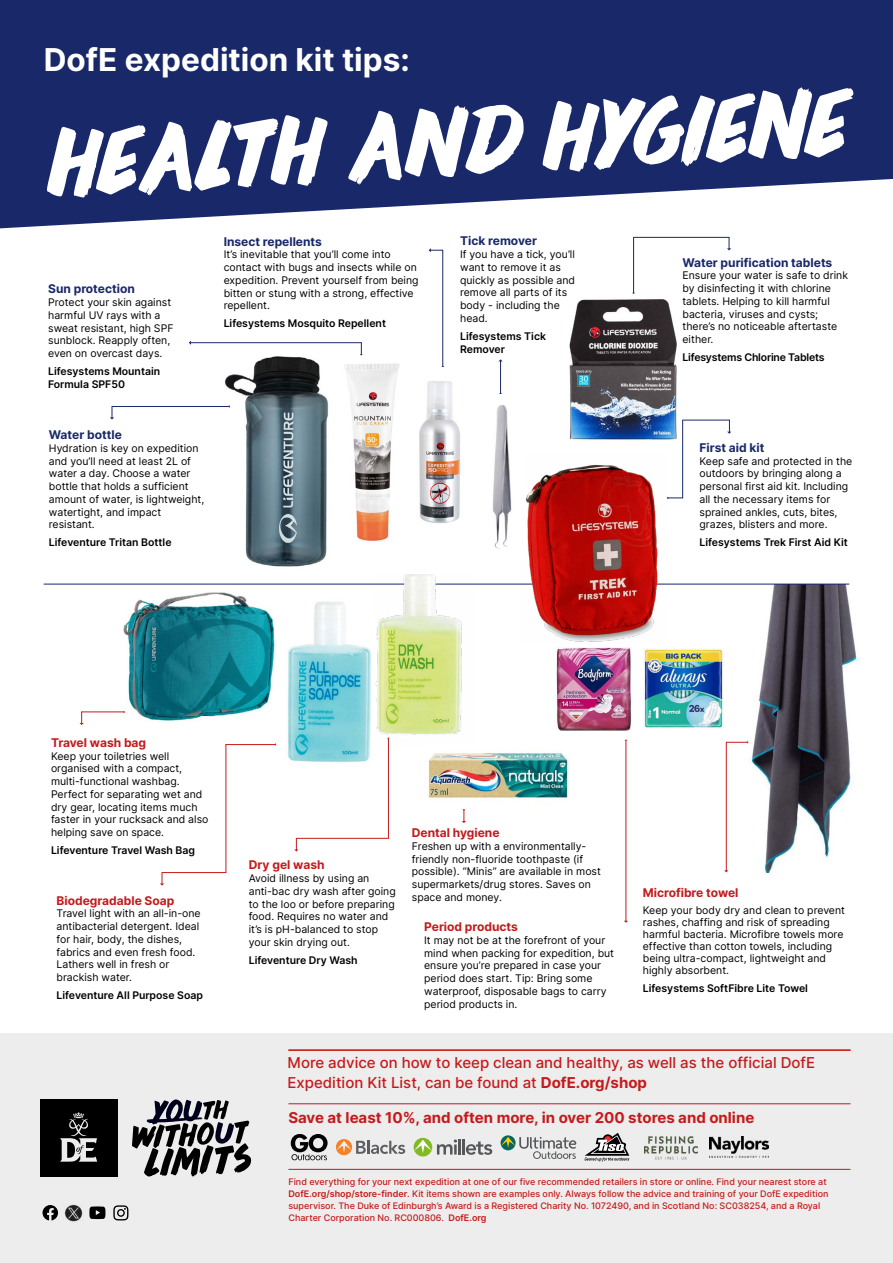
<style>
.page{position:relative;width:893px;height:1263px;background:#fff}
.page>*{position:absolute;margin:0;border:0;box-sizing:border-box;transform-origin:0 0}
.t1{font:87.3px "Dofe Unlimited Headline";color:#fff}
.t2{font:700 31.5px "Inter";color:#fff}
.t3{font:500 15px/19.5px "Inter";color:#c51a1b}
.t4{font:700 15px "Inter";color:#c51a1b}
.t5{font:700 12px "Inter";color:#192869}
.t6{font:700 12px "Inter";color:#c51a1b}
.t7{font:10.5px/12.8px "Inter";color:#000}
.t8{font:600 10.5px/12.8px "Inter";color:#000}
.t9{font:600 10.5px "Inter";letter-spacing:-.02em;color:#000}
.t10{font:500 9px/12px "Inter";color:#c51a1b}
.s1{font-weight:700}
.s2{font-weight:600}
</style>
<div class="page">
<img style="left:344px;top:352px;width:56px;height:190px">
<div style="left:0;top:1033px;width:893px;height:230px;background:#ededed"></div>
<svg style="left:0;top:0;width:893px;height:228px;fill:#192869"></svg>
<hr style="left:288px;top:1050px;width:562px;height:1px;background:#c51a1b">
<hr style="left:288px;top:1103px;width:562px;height:1px;background:#c51a1b">
<hr style="left:288px;top:1169px;width:562px;height:1px;background:#c51a1b">
<svg style="left:501px;top:1135px;width:15px;height:15px"></svg>
<svg style="left:501px;top:1137px;width:75px;height:22px"></svg>
<svg style="left:291px;top:1134px;width:37px;height:26px"></svg>
<svg style="left:336px;top:1139px;width:69px;height:16px"></svg>
<hr style="left:458px;top:1139px;width:3px;height:15px;background:#55585a">
<svg style="left:463px;top:1139px;width:29px;height:16px"></svg>
<svg style="left:414px;top:1138px;width:43px;height:18px"></svg>
<svg style="left:585px;top:1133px;width:44px;height:28px"></svg>
<img style="left:723px;top:584px;width:135px;height:288px">
<img style="left:123px;top:592px;width:152px;height:129px">
<hr style="left:44px;top:584px;width:805px;height:1px;background:#192869">
<img style="left:419px;top:381px;width:41px;height:142px">
<img style="left:521px;top:464px;width:145px;height:178px">
<img style="left:569px;top:299px;width:108px;height:141px">
<img style="left:375px;top:574px;width:99px;height:173px">
<img style="left:287px;top:601px;width:85px;height:162px">
<img style="left:425px;top:744px;width:143px;height:55px">
<img style="left:556px;top:648px;width:75px;height:83px">
<img style="left:644px;top:649px;width:79px;height:79px">
<img style="left:225px;top:356px;width:104px;height:211px">
<hr style="left:633px;top:237px;width:1px;height:56px;background:#192869">
<hr style="left:634px;top:237px;width:95px;height:1px;background:#192869">
<svg style="left:727px;top:237px;width:4px;height:13px"></svg>
<hr style="left:442px;top:250px;width:1px;height:116px;background:#192869">
<svg style="left:429px;top:248px;width:14px;height:4px"></svg>
<hr style="left:190px;top:342px;width:171px;height:1px;background:#192869">
<svg style="left:361px;top:343px;width:1px;height:12px"></svg>
<hr style="left:112px;top:406px;width:117px;height:1px;background:#192869">
<svg style="left:110px;top:406px;width:4px;height:13px"></svg>
<hr style="left:683px;top:420px;width:46px;height:1px;background:#192869">
<svg style="left:727px;top:420px;width:4px;height:14px"></svg>
<hr style="left:682px;top:420px;width:1px;height:78px;background:#192869">
<svg style="left:667px;top:497px;width:16px;height:2px"></svg>
<svg style="left:80px;top:712px;width:4px;height:13px"></svg>
<svg style="left:294px;top:838px;width:4px;height:13px"></svg>
<svg style="left:160px;top:872px;width:4px;height:14px"></svg>
<hr style="left:726px;top:742px;width:1px;height:129px;background:#c51a1b">
<hr style="left:82px;top:711px;width:42px;height:1px;background:#c51a1b">
<hr style="left:162px;top:872px;width:64px;height:1px;background:#c51a1b">
<hr style="left:226px;top:744px;width:49px;height:1px;background:#c51a1b">
<hr style="left:296px;top:838px;width:92px;height:1px;background:#c51a1b">
<svg style="left:726px;top:741px;width:22px;height:2px"></svg>
<hr style="left:626px;top:740px;width:1px;height:181px;background:#c51a1b">
<svg style="left:462px;top:809px;width:4px;height:14px"></svg>
<hr style="left:388px;top:739px;width:1px;height:99px;background:#c51a1b">
<hr style="left:226px;top:745px;width:1px;height:127px;background:#c51a1b">
<img style="left:493px;top:405px;width:33px;height:154px">
<hr style="left:500px;top:361px;width:1px;height:32px;background:#192869">
<img style="left:710px;top:1136px;width:58px;height:22px">
<img style="left:644px;top:1137px;width:53px;height:22px">
<svg style="left:43px;top:1205px;width:15px;height:15px"></svg>
<svg style="left:89px;top:1206px;width:16px;height:13px"></svg>
<svg style="left:113px;top:1205px;width:15px;height:15px"></svg>
<div style="left:40px;top:1099px;width:77px;height:77px;background:#000"></div>
<svg style="left:132px;top:1099px;width:119px;height:78px"></svg>
<svg style="left:60px;top:1112px;width:37px;height:50px"></svg>
<img style="left:64px;top:1204px;width:19px;height:18px">
<h2 class="t2" style="left:44px;top:36px;width:368px">DofE expedition kit tips:</h2>
<h1 class="t1" style="left:43px;top:127px;width:812px;rotate:-3deg">Health and h ygiene</h1>
<p class="t5" style="left:48px;top:280px;width:88px">Sun protection</p>
<p class="t7" style="left:48px;top:296px;width:127px">Protect your skin against harmful UV rays with a sweat resistant, high SPF sunblock. Reapply often, even on overcast days.</p>
<p class="t8" style="left:48px;top:365px;width:114px">Lifesystems Mountain<br>Formula SPF50</p>
<p class="t5" style="left:49px;top:426px;width:75px">Water bottle</p>
<p class="t7" style="left:49px;top:441px;width:157px">Hydration is key on expedition and you’ll need at least 2L of water a day. Choose a water bottle that holds a sufficient amount of water, is lightweight, watertight, and impact resistant.</p>
<p class="t8" style="left:49px;top:536px;width:124px">Lifeventure Tritan Bottle</p>
<p class="t5" style="left:224px;top:232px;width:100px">Insect repellents</p>
<p class="t7" style="left:224px;top:248px;width:196px">It’s inevitable that you’ll come into contact with bugs and insects while on expedition. Prevent yourself from being bitten or stung with a strong, effective repellent.</p>
<p class="t8" style="left:224px;top:317px;width:164px">Lifesystems Mosquito Repellent</p>
<p class="t5" style="left:460px;top:232px;width:78px">Tick remover</p>
<p class="t7" style="left:460px;top:248px;width:116px">If you have a tick, you’ll want to remove it as quickly as possible and remove all parts of its body - including the head.</p>
<p class="t8" style="left:460px;top:329px;width:87px">Lifesystems Tick<br>Remover</p>
<p class="t5" style="left:682px;top:253px;width:151px">Water purification tablets</p>
<p class="t7" style="left:682px;top:269px;width:167px">Ensure your water is safe to drink by disinfecting it with chlorine tablets. Helping to kill harmful bacteria, viruses and cysts; there’s no noticeable aftertaste either.</p>
<p class="t9" style="left:682px;top:350px;width:144px">Lifesystems Chlorine Tablets</p>
<p class="t5" style="left:699px;top:438px;width:66px">First aid kit</p>
<p class="t7" style="left:699px;top:454px;width:154px">Keep safe and protected in the outdoors by bringing along a personal first aid kit. Including all the necessary items for sprained ankles, cuts, bites, grazes, blisters and more.</p>
<p class="t8" style="left:699px;top:536px;width:150px">Lifesystems Trek First Aid Kit</p>
<p class="t6" style="left:51px;top:733px;width:97px">Travel wash bag</p>
<p class="t7" style="left:51px;top:749px;width:159px">Keep your toiletries well organised with a compact, multi-functional washbag.<br>Perfect for separating wet and dry gear, locating items much faster in your rucksack and also helping save on space.</p>
<p class="t8" style="left:51px;top:843px;width:146px">Lifeventure Travel Wash Bag</p>
<p class="t6" style="left:57px;top:891px;width:119px">Biodegradable Soap</p>
<p class="t7" style="left:57px;top:907px;width:146px">Travel light with an all-in-one antibacterial detergent. Ideal for hair, body, the dishes, fabrics and even fresh food.<br>Lathers well in fresh or brackish water.</p>
<p class="t8" style="left:57px;top:989px;width:148px">Lifeventure All Purpose Soap</p>
<p class="t6" style="left:249px;top:856px;width:77px">Dry gel wash</p>
<p class="t7" style="left:249px;top:872px;width:149px">Avoid illness by using an anti-bac dry wash after going to the loo or before preparing food. Requires no water and it’s is pH-balanced to stop your skin drying out.</p>
<p class="t8" style="left:249px;top:953px;width:110px">Lifeventure Dry Wash</p>
<p class="t6" style="left:412px;top:824px;width:89px">Dental hygiene</p>
<p class="t7" style="left:412px;top:839px;width:191px">Freshen up with a environmentally&shy;friendly non-fluoride toothpaste (if possible). “Minis” are available in most supermarkets/drug stores. Saves on space and money.</p>
<p class="t6" style="left:424px;top:918px;width:95px">Period products</p>
<p class="t7" style="left:424px;top:933px;width:191px">It may not be at the forefront of your mind when packing for expedition, but ensure you’re prepared in case your period does start. Tip: Bring some waterproof, disposable bags to carry period products in.</p>
<p class="t6" style="left:643px;top:884px;width:97px">Microfibre towel</p>
<p class="t7" style="left:643px;top:904px;width:204px;line-height:11.9px">Keep your body dry and clean to prevent rashes, chaffing and risk of spreading harmful bacteria. Microfibre towels more effective than cotton towels, including being ultra-compact, lightweight and highly absorbent.</p>
<p class="t8" style="left:643px;top:981px;width:167px">Lifesystems SoftFibre Lite Towel</p>
<h3 class="t3" style="left:288px;top:1052px;width:529px">More advice on how to keep clean and healthy, as well as the official DofE<br>Expedition Kit List, can be found at <span class="s1">DofE.org/shop</span></h3>
<h3 class="t4" style="left:288px;top:1107px;width:467px">Save at least 10%, and often more, in over 200 stores and online</h3>
<p class="t10" style="left:288px;top:1175px;width:541px">Find everything for your next expedition at one of our five recommended retailers in store or online. Find your nearest store at <span class="s2">DofE.org/shop/store-finder</span>. Kit items shown are examples only. Always follow the advice and training of your DofE expedition supervisor. The Duke of Edinburgh’s Award is a Registered Charity No. 1072490, and in Scotland No: SC038254, and a Royal Charter Corporation No. RC000806. <span class="s2">DofE.org</span></p>
</div>
